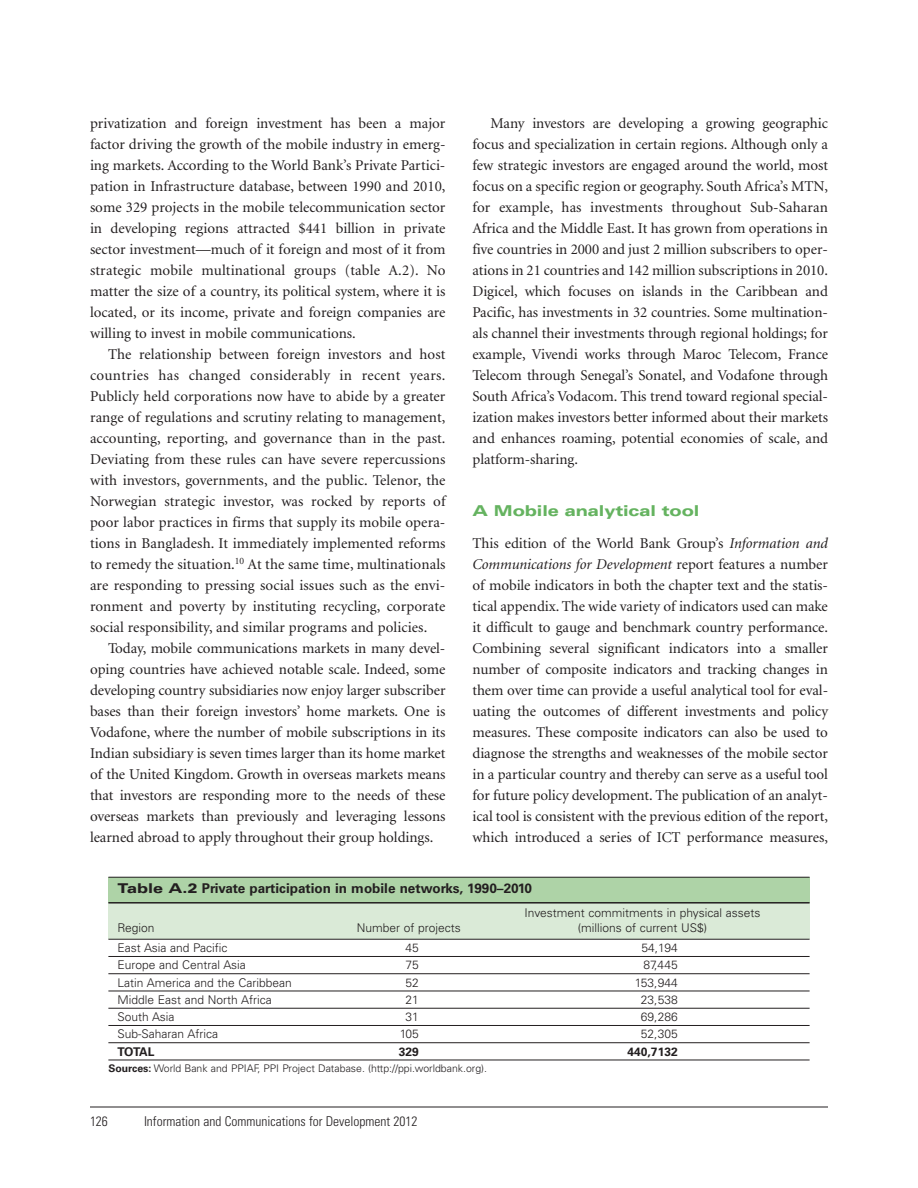
<style>
.page{position:relative;width:918px;height:1188px;background:#fff}
.page>*{position:absolute;margin:0;border:0;box-sizing:border-box;transform-origin:0 0}
.t1{font:15px/21px "Minion";color:#231f20;text-align:justify}
.t2{font:15px "Minion";letter-spacing:.025em;color:#231f20}
.t3{font:700 13.5px "Univers";color:#231f20}
.t4{font:300 condensed 13.5px "Univers";color:#231f20}
.t5{font:300 12px/15px "Univers";color:#231f20;text-align:center}
.t6{font:700 12px "Univers";color:#231f20}
.t7{font:300 10.5px "Univers";color:#231f20}
.s1{font-family:"Univers";font-weight:900;font-stretch:expanded;color:#65b360}
.s2{font-style:italic}
.s3{font-weight:900;font-stretch:expanded}
.s4{font-weight:700}
</style>
<div class="page">
<hr style="left:90px;top:1107px;width:738px;height:1px;background:#231f20">
<div style="left:108px;top:877px;width:702px;height:26px;background:#aed3a7"></div>
<div style="left:108px;top:903px;width:234px;height:36px;background:#daead7"></div>
<div style="left:342px;top:903px;width:133px;height:36px;background:#daead7"></div>
<div style="left:475px;top:903px;width:335px;height:36px;background:#daead7"></div>
<hr style="left:108px;top:877px;width:702px;height:1px;background:#231f20">
<hr style="left:108px;top:902px;width:702px;height:2px;background:#231f20">
<hr style="left:108px;top:939px;width:702px;height:1px;background:#231f20">
<hr style="left:108px;top:956px;width:702px;height:1px;background:#231f20">
<hr style="left:108px;top:973px;width:702px;height:1px;background:#231f20">
<hr style="left:108px;top:991px;width:702px;height:1px;background:#231f20">
<hr style="left:108px;top:1008px;width:702px;height:1px;background:#231f20">
<hr style="left:108px;top:1025px;width:702px;height:1px;background:#231f20">
<hr style="left:108px;top:1042px;width:702px;height:1px;background:#231f20">
<hr style="left:108px;top:1060px;width:702px;height:1px;background:#231f20">
<p class="t1" style="left:90px;top:113px;width:357px">privatization and foreign investment has been a major</p>
<p class="t1" style="left:90px;top:134px;width:357px">factor driving the growth of the mobile industry in emerg-</p>
<p class="t1" style="left:90px;top:155px;width:357px">ing markets. According to the World Bank’s Private Partici-</p>
<p class="t1" style="left:90px;top:176px;width:357px">pation in Infrastructure database, between 1990 and 2010,</p>
<p class="t1" style="left:90px;top:197px;width:357px">some 329 projects in the mobile telecommunication sector</p>
<p class="t1" style="left:90px;top:218px;width:357px">in developing regions attracted $441 billion in private</p>
<p class="t1" style="left:90px;top:239px;width:357px">sector investment—much of it foreign and most of it from</p>
<p class="t1" style="left:90px;top:260px;width:357px">strategic mobile multinational groups (table A.2). No</p>
<p class="t1" style="left:90px;top:281px;width:357px">matter the size of a country, its political system, where it is</p>
<p class="t1" style="left:90px;top:302px;width:357px">located, or its income, private and foreign companies are</p>
<p class="t1" style="left:90px;top:323px;width:267px">willing to invest in mobile communications.</p>
<p class="t1" style="left:108px;top:344px;width:339px">The relationship between foreign investors and host</p>
<p class="t2" style="left:90px;top:367px;width:357px">countries has changed considerably in recent years.</p>
<p class="t1" style="left:90px;top:386px;width:357px">Publicly held corporations now have to abide by a greater</p>
<p class="t1" style="left:90px;top:407px;width:357px">range of regulations and scrutiny relating to management,</p>
<p class="t1" style="left:90px;top:428px;width:357px">accounting, reporting, and governance than in the past.</p>
<p class="t1" style="left:90px;top:449px;width:357px">Deviating from these rules can have severe repercussions</p>
<p class="t1" style="left:90px;top:470px;width:357px">with investors, governments, and the public. Telenor, the</p>
<p class="t1" style="left:90px;top:491px;width:357px">Norwegian strategic investor, was rocked by reports of</p>
<p class="t1" style="left:90px;top:512px;width:357px">poor labor practices in firms that supply its mobile opera-</p>
<p class="t1" style="left:90px;top:533px;width:357px">tions in Bangladesh. It immediately implemented reforms</p>
<p class="t1" style="left:90px;top:554px;width:357px">to remedy the situation.<sup>10</sup> At the same time, multinationals</p>
<p class="t1" style="left:90px;top:575px;width:357px">are responding to pressing social issues such as the envi-</p>
<p class="t1" style="left:90px;top:596px;width:357px">ronment and poverty by instituting recycling, corporate</p>
<p class="t1" style="left:90px;top:617px;width:339px">social responsibility, and similar programs and policies.</p>
<p class="t1" style="left:108px;top:638px;width:339px">Today, mobile communications markets in many devel-</p>
<p class="t1" style="left:90px;top:659px;width:357px">oping countries have achieved notable scale. Indeed, some</p>
<p class="t1" style="left:90px;top:680px;width:357px">developing country subsidiaries now enjoy larger subscriber</p>
<p class="t1" style="left:90px;top:701px;width:357px">bases than their foreign investors’ home markets. One is</p>
<p class="t1" style="left:90px;top:722px;width:357px">Vodafone, where the number of mobile subscriptions in its</p>
<p class="t1" style="left:90px;top:743px;width:357px">Indian subsidiary is seven times larger than its home market</p>
<p class="t1" style="left:90px;top:764px;width:357px">of the United Kingdom. Growth in overseas markets means</p>
<p class="t1" style="left:90px;top:785px;width:357px">that investors are responding more to the needs of these</p>
<p class="t1" style="left:90px;top:806px;width:357px">overseas markets than previously and leveraging lessons</p>
<p class="t1" style="left:90px;top:827px;width:345px">learned abroad to apply throughout their group holdings.</p>
<p class="t1" style="left:473px;top:113px;width:357px;text-indent:18px">Many investors are developing a growing geographic focus and specialization in certain regions. Although only a few strategic investors are engaged around the world, most focus on a specific region or geography. South Africa’s MTN, for example, has investments throughout Sub-Saharan Africa and the Middle East. It has grown from operations in five countries in 2000 and just 2 million subscribers to oper&shy;ations in 21 countries and 142 million subscriptions in 2010.<br>Digicel, which focuses on islands in the Caribbean and Pacific, has investments in 32 countries. Some multination&shy;als channel their investments through regional holdings; for example, Vivendi works through Maroc Telecom, France Telecom through Senegal’s Sonatel, and Vodafone through South Africa’s Vodacom. This trend toward regional special&shy;ization makes investors better informed about their markets and enhances roaming, potential economies of scale, and platform-sharing.</p>
<p class="t1" style="left:473px;top:496px;width:357px;line-height:31.5px"><span class="s1">A Mobile analytical tool<br></span>This edition of the World Bank Group’s <span class="s2">Information and</span></p>
<p class="t1" style="left:473px;top:554px;width:357px"><span class="s2">Communications for Development</span> report features a number of mobile indicators in both the chapter text and the statis&shy;tical appendix. The wide variety of indicators used can make it difficult to gauge and benchmark country performance.<br>Combining several significant indicators into a smaller number of composite indicators and tracking changes in them over time can provide a useful analytical tool for eval&shy;uating the outcomes of different investments and policy measures. These composite indicators can also be used to diagnose the strengths and weaknesses of the mobile sector in a particular country and thereby can serve as a useful tool for future policy development. The publication of an analyt&shy;ical tool is consistent with the previous edition of the report, which introduced a series of ICT performance measures,</p>
<p class="t3" style="left:117px;top:884px;width:416px"><span class="s3">Table A.2</span> Private participation in mobile networks, 1990–2010</p>
<p class="t5" style="left:117px;top:921px;width:39px">Region</p>
<p class="t5" style="left:357px;top:921px;width:106px">Number of projects</p>
<p class="t5" style="left:525px;top:906px;width:237px">Investment commitments in physical assets (millions of current US$)</p>
<p class="t5" style="left:117px;top:941px;width:112px">East Asia and Pacific</p>
<p class="t5" style="left:406px;top:941px;width:15px">45</p>
<p class="t5" style="left:642px;top:941px;width:38px">54,194</p>
<p class="t5" style="left:117px;top:959px;width:130px">Europe and Central Asia</p>
<p class="t5" style="left:406px;top:959px;width:15px">75</p>
<p class="t5" style="left:644px;top:959px;width:36px">87,445</p>
<p class="t5" style="left:117px;top:976px;width:176px">Latin America and the Caribbean</p>
<p class="t5" style="left:406px;top:976px;width:15px">52</p>
<p class="t5" style="left:635px;top:976px;width:44px">153,944</p>
<p class="t5" style="left:117px;top:993px;width:156px">Middle East and North Africa</p>
<p class="t5" style="left:406px;top:993px;width:15px">21</p>
<p class="t5" style="left:641px;top:993px;width:38px">23,538</p>
<p class="t5" style="left:117px;top:1010px;width:59px">South Asia</p>
<p class="t5" style="left:406px;top:1010px;width:15px">31</p>
<p class="t5" style="left:641px;top:1010px;width:38px">69,286</p>
<p class="t5" style="left:117px;top:1028px;width:102px">Sub-Saharan Africa</p>
<p class="t5" style="left:400px;top:1028px;width:21px">105</p>
<p class="t5" style="left:641px;top:1028px;width:38px">52,305</p>
<p class="t6" style="left:117px;top:1047px;width:39px">TOTAL</p>
<p class="t6" style="left:399px;top:1047px;width:22px">329</p>
<p class="t6" style="left:628px;top:1047px;width:52px">440,7132</p>
<p class="t7" style="left:108px;top:1064px;width:380px"><span class="s4">Sources:</span> World Bank and PPIAF, PPI Project Database. (http://ppi.worldbank.org).</p>
<p class="t4" style="left:90px;top:1116px;width:19px">126</p>
<p class="t4" style="left:144px;top:1116px;width:275px">Information and Communications for Development 2012</p>
</div>
